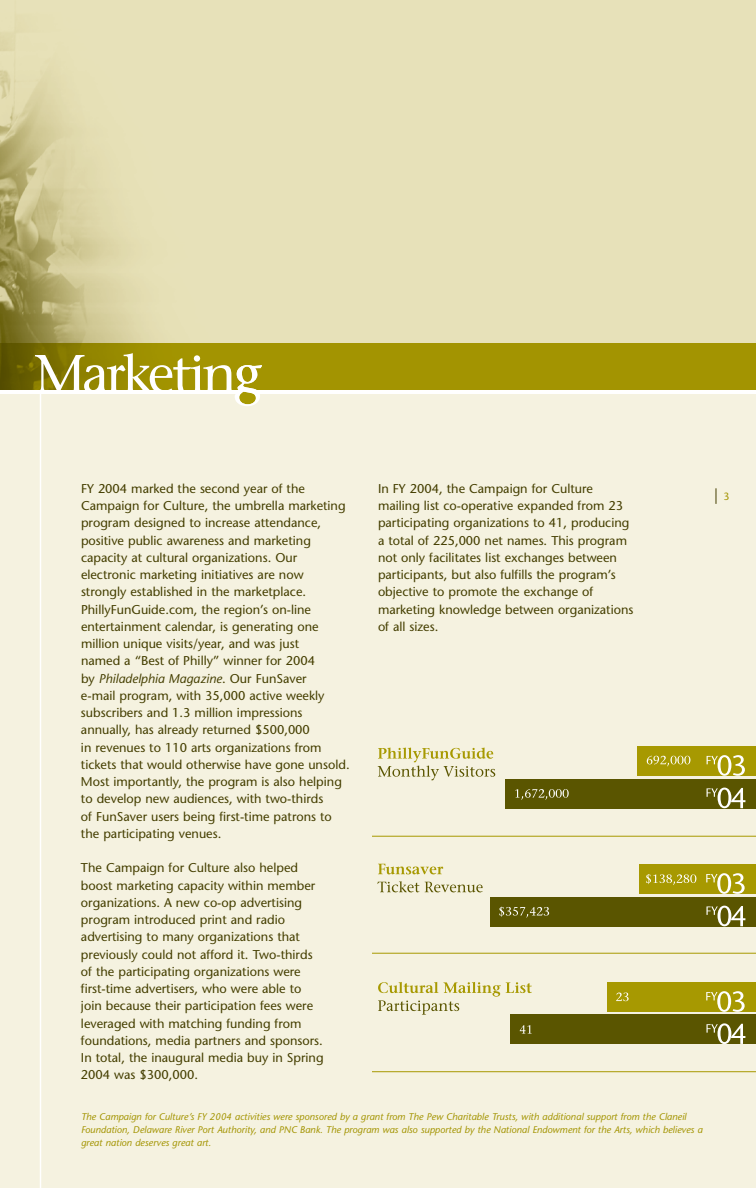
<style>
.page{position:relative;width:756px;height:1188px;background:#fff}
.page>*{position:absolute;margin:0;border:0;box-sizing:border-box;transform-origin:0 0}
.t1{font:12.75px/17.2px "Stone Sans";color:#443e00}
.t2{font:10.5px "Stone Sans";color:#a39401}
.t3{font:italic 9.75px/12.8px "Stone Sans";color:#a39401}
.s1{font-style:italic}
</style>
<div class="page">
<div style="left:0;top:394px;width:756px;height:794px;background:#f5f2e0"></div>
<img style="left:0;top:0;width:756px;height:344px">
<img style="left:0;top:344px;width:756px;height:45px">
<svg style="left:0;top:353px;width:731px;height:53px"></svg>
<hr style="left:40px;top:391px;width:1px;height:797px;background:#fff">
<svg style="left:716px;top:488px;width:1px;height:16px"></svg>
<div style="left:505px;top:779px;width:251px;height:29px;background:#5a5500"></div>
<div style="left:637px;top:747px;width:119px;height:29px;background:#a79901"></div>
<div style="left:490px;top:897px;width:266px;height:29px;background:#5a5500"></div>
<div style="left:639px;top:865px;width:117px;height:29px;background:#a79901"></div>
<div style="left:511px;top:1015px;width:245px;height:29px;background:#5a5500"></div>
<div style="left:607px;top:982px;width:149px;height:30px;background:#a79901"></div>
<svg style="left:378px;top:748px;width:117px;height:32px"></svg>
<svg style="left:378px;top:864px;width:65px;height:11px"></svg>
<svg style="left:377px;top:881px;width:42px;height:12px"></svg>
<svg style="left:425px;top:882px;width:58px;height:11px"></svg>
<svg style="left:378px;top:982px;width:154px;height:33px"></svg>
<svg style="left:647px;top:756px;width:43px;height:10px"></svg>
<svg style="left:515px;top:789px;width:54px;height:11px"></svg>
<svg style="left:646px;top:874px;width:50px;height:11px"></svg>
<svg style="left:499px;top:907px;width:50px;height:11px"></svg>
<svg style="left:616px;top:993px;width:13px;height:8px"></svg>
<svg style="left:520px;top:1025px;width:12px;height:9px"></svg>
<hr style="left:372px;top:836px;width:384px;height:1px;background:#a79901">
<hr style="left:372px;top:953px;width:384px;height:1px;background:#a79901">
<hr style="left:372px;top:1071px;width:384px;height:1px;background:#a79901">
<svg style="left:707px;top:755px;width:38px;height:21px"></svg>
<svg style="left:707px;top:788px;width:38px;height:20px"></svg>
<svg style="left:706px;top:873px;width:39px;height:21px"></svg>
<svg style="left:706px;top:906px;width:39px;height:20px"></svg>
<svg style="left:706px;top:991px;width:39px;height:21px"></svg>
<svg style="left:706px;top:1023px;width:39px;height:21px"></svg>
<p class="t1" style="left:81px;top:481px;width:270px">FY 2004 marked the second year of the Campaign for Culture, the umbrella marketing program designed to increase attendance, positive public awareness and marketing capacity at cultural organizations. Our electronic marketing initiatives are now strongly established in the marketplace.<br>PhillyFunGuide.com, the region’s on-line entertainment calendar, is generating one million unique visits/year, and was just<br>named a “Best of Philly” winner for 2004<br>by <span class="s1">Philadelphia Magazine</span>. Our FunSaver<br>e-mail program, with 35,000 active weekly subscribers and 1.3 million impressions annually, has already returned $500,000<br>in revenues to 110 arts organizations from tickets that would otherwise have gone unsold.<br>Most importantly, the program is also helping to develop new audiences, with two-thirds<br>of FunSaver users being first-time patrons to the participating venues.</p>
<p class="t1" style="left:81px;top:861px;width:244px">The Campaign for Culture also helped boost marketing capacity within member organizations. A new co-op advertising program introduced print and radio advertising to many organizations that previously could not afford it. Two-thirds of the participating organizations were first-time advertisers, who were able to join because their participation fees were leveraged with matching funding from foundations, media partners and sponsors.<br>In total, the inaugural media buy in Spring 2004 was $300,000.</p>
<p class="t3" style="left:81px;top:1111px;width:623px">The Campaign for Culture’s FY 2004 activities were sponsored by a grant from The Pew Charitable Trusts, with additional support from the Claneil<br>Foundation, Delaware River Port Authority, and PNC Bank. The program was also supported by the National Endowment for the Arts, which believes a great nation deserves great art.</p>
<p class="t1" style="left:378px;top:481px;width:257px">In FY 2004, the Campaign for Culture mailing list co-operative expanded from 23 participating organizations to 41, producing a total of 225,000 net names. This program not only facilitates list exchanges between participants, but also fulfills the program’s objective to promote the exchange of marketing knowledge between organizations of all sizes.</p>
<p class="t2" style="left:723px;top:492px;width:8px">3</p>
</div>
